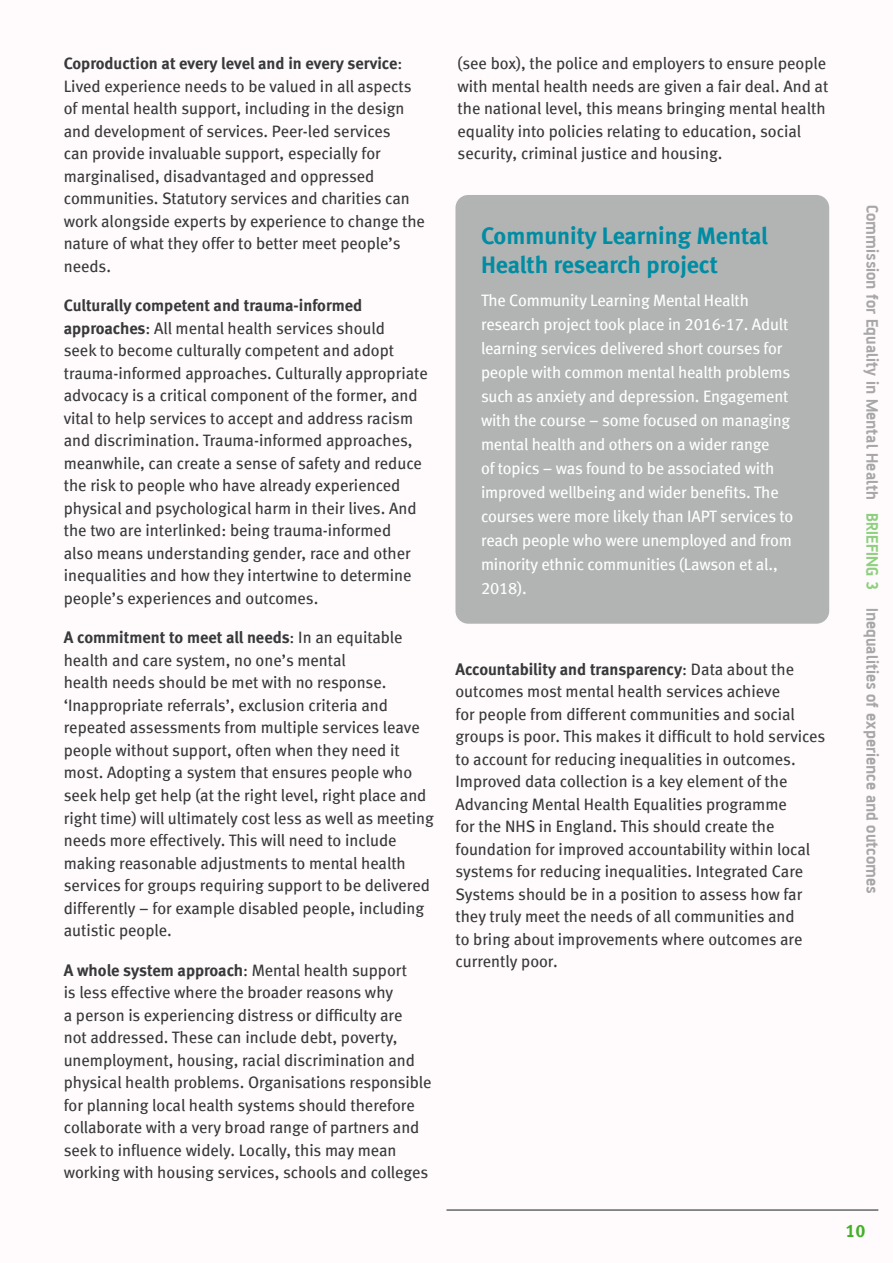
<style>
.page{position:relative;width:893px;height:1263px;background:#fffbfc}
.page>*{position:absolute;margin:0;border:0;box-sizing:border-box;transform-origin:0 0}
.t1{font:24px/28.8px "Meta Bold LF";color:#008ca2}
.t2{font:700 18px "AF Battersea";color:#a8a7a7}
.t3{font:18px "Meta Bold LF";color:#43b02a}
.t4{font:16.5px/22.5px "Meta Book LF";color:#38393b}
.t5{font:16.5px/24px "Meta Book LF";letter-spacing:-.01em;color:#fff}
.s1{font-family:"Meta Bold LF"}
.s2{color:#8ed07f}
</style>
<div class="page">
<div style="left:455px;top:195px;width:374px;height:429px;background:#b2b4b4;border-radius:13px"></div>
<hr style="left:446px;top:1209px;width:432px;height:2px;background:#646668">
<p class="t4" style="left:64px;top:52px;width:363px"><span class="s1">Coproduction at every level and in every service</span>:<br>Lived experience needs to be valued in all aspects of mental health support, including in the design and development of services. Peer-led services<br>can provide invaluable support, especially for marginalised, disadvantaged and oppressed communities. Statutory services and charities can work alongside experts by experience to change the nature of what they offer to better meet people’s needs.</p>
<p class="t4" style="left:64px;top:294px;width:365px"><span class="s1">Culturally competent and trauma-informed approaches</span>: All mental health services should<br>seek to become culturally competent and adopt trauma-informed approaches. Culturally appropriate advocacy is a critical component of the former, and vital to help services to accept and address racism and discrimination. Trauma-informed approaches, meanwhile, can create a sense of safety and reduce the risk to people who have already experienced physical and psychological harm in their lives. And the two are interlinked: being trauma-informed<br>also means understanding gender, race and other inequalities and how they intertwine to determine people’s experiences and outcomes.</p>
<p class="t4" style="left:64px;top:626px;width:372px"><span class="s1">A commitment to meet all needs</span>: In an equitable health and care system, no one’s mental<br>health needs should be met with no response. ‘Inappropriate referrals’, exclusion criteria and repeated assessments from multiple services leave people without support, often when they need it most. Adopting a system that ensures people who seek help get help (at the right level, right place and right time) will ultimately cost less as well as meeting needs more effectively. This will need to include making reasonable adjustments to mental health services for groups requiring support to be delivered differently – for example disabled people, including autistic people.</p>
<p class="t4" style="left:64px;top:958px;width:369px"><span class="s1">A whole system approach</span>: Mental health support<br>is less effective where the broader reasons why<br>a person is experiencing distress or difficulty are<br>not addressed. These can include debt, poverty, unemployment, housing, racial discrimination and physical health problems. Organisations responsible for planning local health systems should therefore collaborate with a very broad range of partners and seek to influence widely. Locally, this may mean working with housing services, schools and colleges</p>
<p class="t4" style="left:458px;top:52px;width:372px">(see box), the police and employers to ensure people with mental health needs are given a fair deal. And at the national level, this means bringing mental health equality into policies relating to education, social security, criminal justice and housing.</p>
<p class="t1" style="left:481px;top:221px;width:288px">Community Learning Mental<br>Health research project</p>
<p class="t5" style="left:481px;top:288px;width:314px">The Community Learning Mental Health research project took place in 2016-17. Adult learning services delivered short courses for people with common mental health problems such as anxiety and depression. Engagement with the course – some focused on managing mental health and others on a wider range<br>of topics – was found to be associated with improved wellbeing and wider benefits. The courses were more likely than IAPT services to reach people who were unemployed and from minority ethnic communities (Lawson et al., 2018).</p>
<p class="t4" style="left:455px;top:657px;width:371px"><span class="s1">Accountability and transparency</span>: Data about the outcomes most mental health services achieve<br>for people from different communities and social groups is poor. This makes it difficult to hold services to account for reducing inequalities in outcomes.<br>Improved data collection is a key element of the Advancing Mental Health Equalities programme<br>for the NHS in England. This should create the foundation for improved accountability within local systems for reducing inequalities. Integrated Care Systems should be in a position to assess how far they truly meet the needs of all communities and<br>to bring about improvements where outcomes are currently poor.</p>
<p class="t2" style="left:882px;top:205px;width:690px;rotate:90deg">Commission for Equality in Mental Health <span class="s2">BRIEFING 3</span> Inequalities of experience and outcomes</p>
<p class="t3" style="left:845px;top:1220px;width:22px">10</p>
</div>
